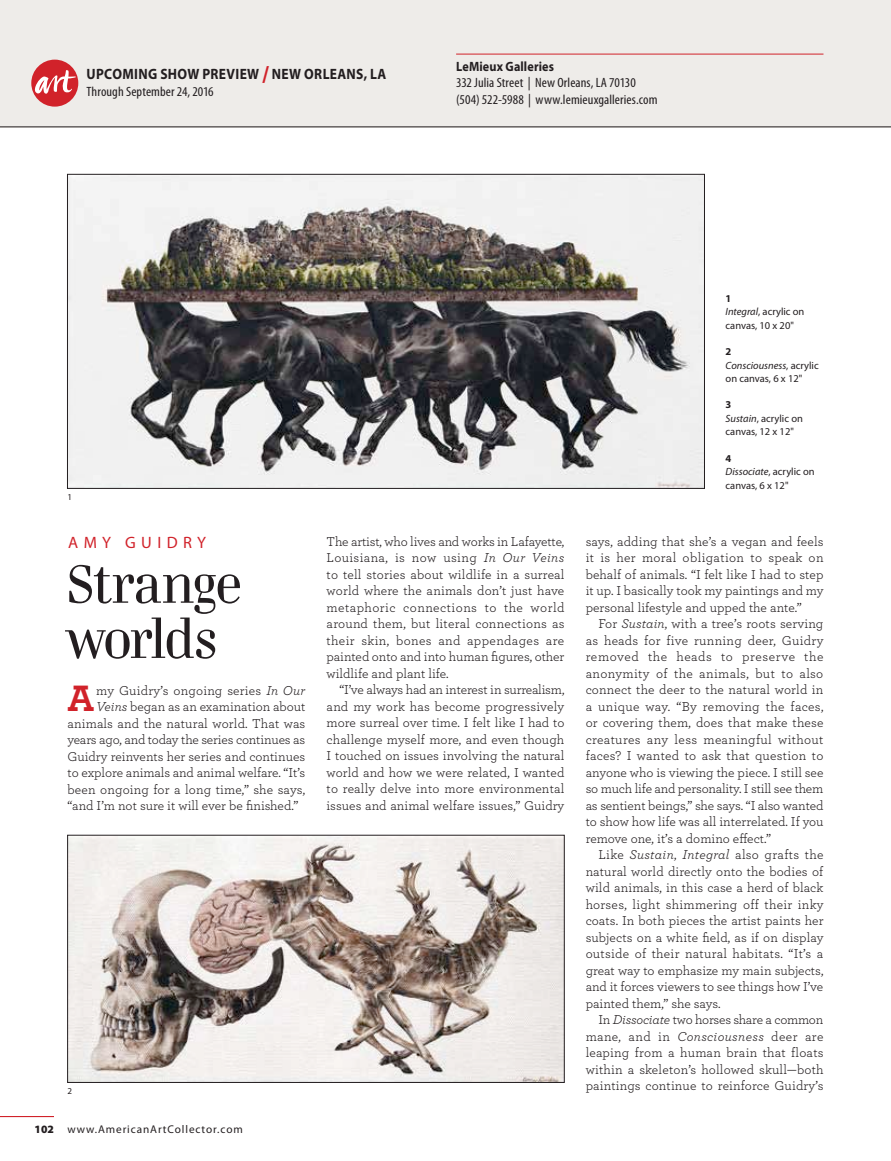
<style>
.page{position:relative;width:891px;height:1161px;background:#fff}
.page>*{position:absolute;margin:0;border:0;box-sizing:border-box;transform-origin:0 0}
.t1{font:51px/55.2px "Danubia OT";letter-spacing:-.055em;color:#231e20}
.t2{font:700 38.55px "Archer";color:#d1222a}
.t3{font:16.5px "Myriad Pro";letter-spacing:.325em;color:#d1222a}
.t4{font:700 15px "Myriad Pro";letter-spacing:.03em;color:#231e20;scale:.9 1}
.t5{font:13.5px/16.5px "Archer";color:#231e20;text-align:justify}
.t6{font:condensed 13.5px/16.2px "Myriad Pro";letter-spacing:.005em;color:#231e20;scale:1.05 1}
.t7{font:700 13.5px "Myriad Pro";letter-spacing:.01em;color:#231e20;scale:.9 1}
.t8{font:11.25px "Myriad Pro";letter-spacing:.08em;color:#231e20}
.t9{font:10.5px/13.5px "Myriad Pro";color:#231e20}
.t10{font:9px "Myriad Pro";color:#231e20}
.s1{font-size:23.25px;color:#d1222a}
.s2{font-weight:700}
.s3{font-style:italic}
.s4{font-weight:900}
</style>
<div class="page">
<div style="left:0;top:0;width:891px;height:127px;background:#eeece9"></div>
<hr style="left:0;top:1116px;width:54px;height:1px;background:#d1222a">
<div style="left:31px;top:60px;width:47px;height:47px;background:#d1222a;border-radius:50%"></div>
<svg style="left:33px;top:70px;width:43px;height:24px"></svg>
<hr style="left:0;top:127px;width:891px;height:1px;background:#231e20">
<img style="left:69px;top:176px;width:634px;height:311px">
<img style="left:70px;top:837px;width:492px;height:244px">
<div style="left:68px;top:835px;width:496px;height:248px;border:1px solid #231e20"></div>
<hr style="left:456px;top:54px;width:367px;height:1px;background:#d1222a">
<p class="t4" style="left:87px;top:66px;width:335px">UPCOMING SHOW PREVIEW <span class="s1">/</span> NEW ORLEANS, LA</p>
<p class="t6" style="left:86px;top:83px;width:123px">Through September 24, 2016</p>
<p class="t7" style="left:456px;top:59px;width:110px">LeMieux Galleries</p>
<p class="t6" style="left:456px;top:75px;width:193px">332 Julia Street | New Orleans, LA 70130 (504) 522-5988 | www.lemieuxgalleries.com</p>
<p class="t10" style="left:68px;top:492px;width:6px">1</p>
<p class="t9" style="left:726px;top:292px;width:80px"><span class="s2">1<br></span><span class="s3">Integral</span>, acrylic on canvas, 10 x 20"</p>
<p class="t9" style="left:726px;top:345px;width:95px"><span class="s2">2<br></span><span class="s3">Consciousness</span>, acrylic on canvas, 6 x 12"</p>
<p class="t9" style="left:726px;top:398px;width:79px"><span class="s2">3<br></span><span class="s3">Sustain</span>, acrylic on canvas, 12 x 12"</p>
<p class="t9" style="left:726px;top:451px;width:91px"><span class="s2">4<br></span><span class="s3">Dissociate</span>, acrylic on canvas, 6 x 12"</p>
<p class="t3" style="left:68px;top:533px;width:139px">AMY GUIDRY</p>
<h1 class="t1" style="left:66px;top:555px;width:178px">Strange worlds</h1>
<h2 class="t2" style="left:68px;top:668px;width:28px">A</h2>
<p class="t5" style="left:96px;top:681px;width:211px">my Guidry’s ongoing series <span class="s3">In Our</span></p>
<p class="t5" style="left:96px;top:698px;width:211px"><span class="s3">Veins</span> began as an examination about</p>
<p class="t5" style="left:67px;top:714px;width:239px">animals and the natural world. That was</p>
<p class="t5" style="left:67px;top:731px;width:239px">years ago, and today the series continues as</p>
<p class="t5" style="left:67px;top:747px;width:239px">Guidry reinvents her series and continues</p>
<p class="t5" style="left:67px;top:764px;width:239px">to explore animals and animal welfare. “It’s</p>
<p class="t5" style="left:67px;top:780px;width:239px">been ongoing for a long time,” she says,</p>
<p class="t5" style="left:67px;top:797px;width:232px">“and I’m not sure it will ever be finished.”</p>
<p class="t5" style="left:327px;top:533px;width:239px">The artist, who lives and works in Lafayette, Louisiana, is now using <span class="s3">In Our Veins </span>to tell stories about wildlife in a surreal world where the animals don’t just have metaphoric connections to the world around them, but literal connections as their skin, bones and appendages are painted onto and into human figures, other wildlife and plant life.</p>
<p class="t5" style="left:327px;top:681px;width:239px;text-indent:13px">“I’ve always had an interest in surrealism, and my work has become progressively more surreal over time. I felt like I had to challenge myself more, and even though I touched on issues involving the natural world and how we were related, I wanted to really delve into more environmental issues and animal welfare issues,” Guidry</p>
<p class="t10" style="left:68px;top:1086px;width:6px">2</p>
<p class="t8" style="left:35px;top:1123px;width:210px"><span class="s4">102</span> www.AmericanArtCollector.com</p>
<p class="t5" style="left:586px;top:533px;width:239px">says, adding that she’s a vegan and feels it is her moral obligation to speak on behalf of animals. “I felt like I had to step it up. I basically took my paintings and my personal lifestyle and upped the ante.”</p>
<p class="t5" style="left:586px;top:615px;width:239px;text-indent:13px">For <span class="s3">Sustain</span>, with a tree’s roots serving as heads for five running deer, Guidry removed the heads to preserve the anonymity of the animals, but to also connect the deer to the natural world in a unique way. “By removing the faces, or covering them, does that make these creatures any less meaningful without faces? I wanted to ask that question to anyone who is viewing the piece. I still see so much life and personality. I still see them as sentient beings,” she says. “I also wanted to show how life was all interrelated. If you remove one, it’s a domino effect.”</p>
<p class="t5" style="left:586px;top:846px;width:239px;text-indent:13px">Like <span class="s3">Sustain</span>, <span class="s3">Integral</span> also grafts the natural world directly onto the bodies of wild animals, in this case a herd of black horses, light shimmering off their inky coats. In both pieces the artist paints her subjects on a white field, as if on display outside of their natural habitats. “It’s a great way to emphasize my main subjects, and it forces viewers to see things how I’ve painted them,” she says.</p>
<p class="t5" style="left:586px;top:1011px;width:239px;text-indent:13px">In <span class="s3">Dissociate</span> two horses share a common mane, and in <span class="s3">Consciousness</span> deer are leaping from a human brain that floats within a skeleton’s hollowed skull—both paintings continue to reinforce Guidry’s</p>
</div>
